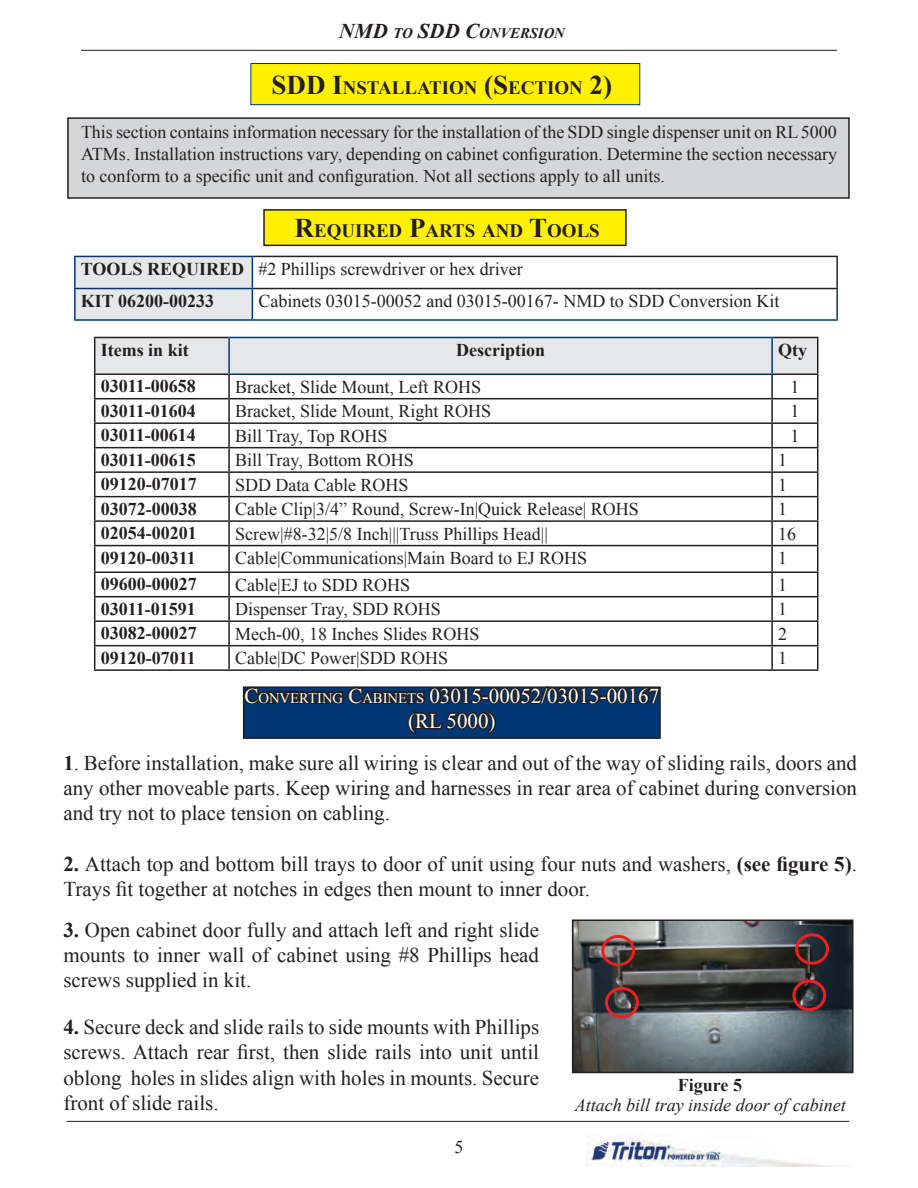
<style>
.page{position:relative;width:918px;height:1188px;background:#fff}
.page>*{position:absolute;margin:0;border:0;box-sizing:border-box;transform-origin:0 0}
.t1{font:700 27px "Times New Roman";color:#231f20}
.t2{font:21px/25.2px "Times New Roman";color:#231f20;text-align:justify}
.t3{font:21px/25.2px "Times New Roman";color:#fff;text-align:center}
.t4{font:700 18.9px "Times New Roman";color:#231f20}
.t5{font:18px/21.6px "Times New Roman";color:#231f20}
.t6{font:700 18px "Times New Roman";color:#231f20}
.t7{font:italic 18px "Times New Roman";color:#231f20}
.t8{font:italic 700 14.7px "Times New Roman";color:#231f20}
.s1{font-size:21px}
.s2{font-size:27px}
.s3{font-weight:700}
.s4{font-size:14.7px}
</style>
<div class="page">
<hr style="left:81px;top:50px;width:756px;height:1px;background:#231f20">
<hr style="left:66px;top:1121px;width:783px;height:1px;background:#231f20">
<img style="left:586px;top:1137px;width:263px;height:30px">
<div style="left:250px;top:63px;width:390px;height:42px;background:#fff101;border:1px solid #013775"></div>
<div style="left:76px;top:257px;width:176px;height:62px;background:#e6e7e9"></div>
<hr style="left:253px;top:256px;width:585px;height:1px;background:#231f20">
<hr style="left:836px;top:257px;width:2px;height:31px;background:#231f20">
<hr style="left:253px;top:288px;width:585px;height:1px;background:#231f20">
<hr style="left:74px;top:289px;width:2px;height:30px;background:#013775">
<hr style="left:252px;top:289px;width:1px;height:30px;background:#013775">
<hr style="left:836px;top:289px;width:2px;height:30px;background:#013775">
<hr style="left:74px;top:319px;width:178px;height:2px;background:#013775">
<hr style="left:252px;top:319px;width:586px;height:2px;background:#013775">
<hr style="left:74px;top:256px;width:179px;height:1px;background:#013775">
<hr style="left:74px;top:257px;width:2px;height:31px;background:#013775">
<hr style="left:252px;top:257px;width:1px;height:31px;background:#013775">
<hr style="left:74px;top:288px;width:179px;height:1px;background:#013775">
<div style="left:264px;top:210px;width:362px;height:35px;background:#fff101"></div>
<div style="left:263px;top:209px;width:364px;height:37px;border:2px solid #231f20"></div>
<div style="left:68px;top:118px;width:781px;height:80px;background:#d5d6d8"></div>
<div style="left:67px;top:117px;width:783px;height:82px;border:2px solid #231f20"></div>
<svg style="left:242px;top:687px;width:416px;height:50px;background:#0b305c"></svg>
<div style="left:243px;top:686px;width:418px;height:53px;border:2px solid #231f20"></div>
<svg style="left:94px;top:337px;width:724px;height:332px"></svg>
<hr style="left:94px;top:669px;width:135px;height:2px;background:#231f20">
<hr style="left:229px;top:669px;width:543px;height:2px;background:#231f20">
<hr style="left:772px;top:669px;width:46px;height:2px;background:#231f20">
<hr style="left:228px;top:337px;width:545px;height:1px;background:#013775">
<hr style="left:228px;top:338px;width:2px;height:35px;background:#013775">
<hr style="left:771px;top:338px;width:2px;height:35px;background:#013775">
<hr style="left:228px;top:373px;width:545px;height:2px;background:#013775">
<img style="left:575px;top:923px;width:276px;height:147px">
<div style="left:572px;top:920px;width:282px;height:153px;border:2px solid #231f20"></div>
<div style="left:605px;top:987px;width:34px;height:31px;border:3px solid #ee1f23;border-radius:50%"></div>
<div style="left:792px;top:980px;width:34px;height:31px;border:3px solid #ee1f23;border-radius:50%"></div>
<div style="left:601px;top:935px;width:34px;height:31px;border:3px solid #ee1f23;border-radius:50%"></div>
<div style="left:795px;top:933px;width:34px;height:32px;border:3px solid #ee1f23;border-radius:50%"></div>
<p class="t8" style="left:339px;top:23px;width:229px"><span class="s1">NMD</span> TO <span class="s1">SDD C</span>ONVERSION</p>
<h1 class="t1" style="left:272px;top:66px;width:19px">SDD</h1>
<p class="t4" style="left:332px;top:75px;width:281px"><span class="s2">I</span>NSTALLATION <span class="s2">(S</span>ECTION <span class="s2">2)</span></p>
<p class="t5" style="left:81px;top:121px;width:758px;text-align:justify">This section contains information necessary for the installation of the SDD single dispenser unit on RL 5000<br>ATMs. Installation instructions vary, depending on cabinet configuration. Determine the section necessary to conform to a specific unit and configuration. Not all sections apply to all units.</p>
<p class="t4" style="left:295px;top:217px;width:307px"><span class="s2">R</span>EQUIRED <span class="s2">P</span>ARTS AND <span class="s2">T</span>OOLS</p>
<p class="t5" style="left:81px;top:253px;width:443px;line-height:31.8px"><span class="s3">TOOLS REQUIRED</span> #2 Phillips screwdriver or hex driver<br><span class="s3">KIT 06200-00233</span></p>
<p class="t5" style="left:258px;top:290px;width:522px">Cabinets 03015-00052 and 03015-00167- NMD to SDD Conversion Kit</p>
<p class="t6" style="left:101px;top:337px;width:90px">Items in kit</p>
<p class="t6" style="left:456px;top:337px;width:90px">Description</p>
<p class="t6" style="left:778px;top:337px;width:30px">Qty</p>
<p class="t6" style="left:101px;top:374px;width:97px">03011-00658</p>
<p class="t5" style="left:235px;top:376px;width:247px">Bracket, Slide Mount, Left ROHS</p>
<p class="t5" style="left:790px;top:376px;width:10px">1</p>
<p class="t6" style="left:101px;top:398px;width:97px">03011-01604</p>
<p class="t5" style="left:235px;top:400px;width:258px">Bracket, Slide Mount, Right ROHS</p>
<p class="t5" style="left:790px;top:400px;width:10px">1</p>
<p class="t6" style="left:101px;top:423px;width:97px">03011-00614</p>
<p class="t5" style="left:235px;top:425px;width:154px">Bill Tray, Top ROHS</p>
<p class="t5" style="left:790px;top:425px;width:10px">1</p>
<p class="t6" style="left:101px;top:447px;width:97px">03011-00615</p>
<p class="t5" style="left:235px;top:449px;width:180px">Bill Tray, Bottom ROHS</p>
<p class="t5" style="left:778px;top:449px;width:10px">1</p>
<p class="t6" style="left:101px;top:472px;width:97px">09120-07017</p>
<p class="t5" style="left:235px;top:474px;width:175px">SDD Data Cable ROHS</p>
<p class="t5" style="left:778px;top:474px;width:10px">1</p>
<p class="t6" style="left:101px;top:496px;width:97px">03072-00038</p>
<p class="t5" style="left:235px;top:498px;width:405px">Cable Clip|3/4” Round, Screw-In|Quick Release| ROHS</p>
<p class="t5" style="left:778px;top:498px;width:10px">1</p>
<p class="t6" style="left:101px;top:521px;width:97px">02054-00201</p>
<p class="t5" style="left:235px;top:522px;width:315px">Screw|#8-32|5/8 Inch|||Truss Phillips Head||</p>
<p class="t5" style="left:778px;top:522px;width:19px">16</p>
<p class="t6" style="left:101px;top:545px;width:97px">09120-00311</p>
<p class="t5" style="left:235px;top:547px;width:354px">Cable|Communications|Main Board to EJ ROHS</p>
<p class="t5" style="left:778px;top:547px;width:10px">1</p>
<p class="t6" style="left:101px;top:572px;width:97px">09600-00027</p>
<p class="t5" style="left:235px;top:574px;width:177px">Cable|EJ to SDD ROHS</p>
<p class="t5" style="left:778px;top:574px;width:10px">1</p>
<p class="t6" style="left:101px;top:596px;width:97px">03011-01591</p>
<p class="t5" style="left:235px;top:598px;width:207px">Dispenser Tray, SDD ROHS</p>
<p class="t5" style="left:778px;top:598px;width:10px">1</p>
<p class="t6" style="left:101px;top:621px;width:97px">03082-00027</p>
<p class="t5" style="left:235px;top:623px;width:246px">Mech-00, 18 Inches Slides ROHS</p>
<p class="t5" style="left:778px;top:623px;width:10px">2</p>
<p class="t6" style="left:101px;top:645px;width:97px">09120-07011</p>
<p class="t5" style="left:235px;top:647px;width:215px">Cable|DC Power|SDD ROHS</p>
<p class="t5" style="left:778px;top:647px;width:10px">1</p>
<p class="t3" style="left:244px;top:683px;width:416px">C<span class="s4">ONVERTING</span> C<span class="s4">ABINETS</span> 03015-00052/03015-00167 (RL 5000)</p>
<p class="t2" style="left:63px;top:750px;width:795px"><span class="s3">1</span>. Before installation, make sure all wiring is clear and out of the way of sliding rails, doors and any other moveable parts. Keep wiring and harnesses in rear area of cabinet during conversion and try not to place tension on cabling.</p>
<p class="t2" style="left:63px;top:851px;width:795px"><span class="s3">2.</span> Attach top and bottom bill trays to door of unit using four nuts and washers, <span class="s3">(see figure 5)</span>.<br>Trays fit together at notches in edges then mount to inner door.</p>
<p class="t2" style="left:63px;top:917px;width:477px"><span class="s3">3.</span> Open cabinet door fully and attach left and right slide mounts to inner wall of cabinet using #8 Phillips head screws supplied in kit.</p>
<p class="t2" style="left:63px;top:1014px;width:477px"><span class="s3">4.</span> Secure deck and slide rails to side mounts with Phillips screws. Attach rear first, then slide rails into unit until oblong holes in slides align with holes in mounts. Secure front of slide rails.</p>
<p class="t5" style="left:454px;top:1136px;width:10px">5</p>
<p class="t6" style="left:678px;top:1072px;width:66px">Figure 5</p>
<p class="t7" style="left:575px;top:1093px;width:273px">Attach bill tray inside door of cabinet</p>
</div>
